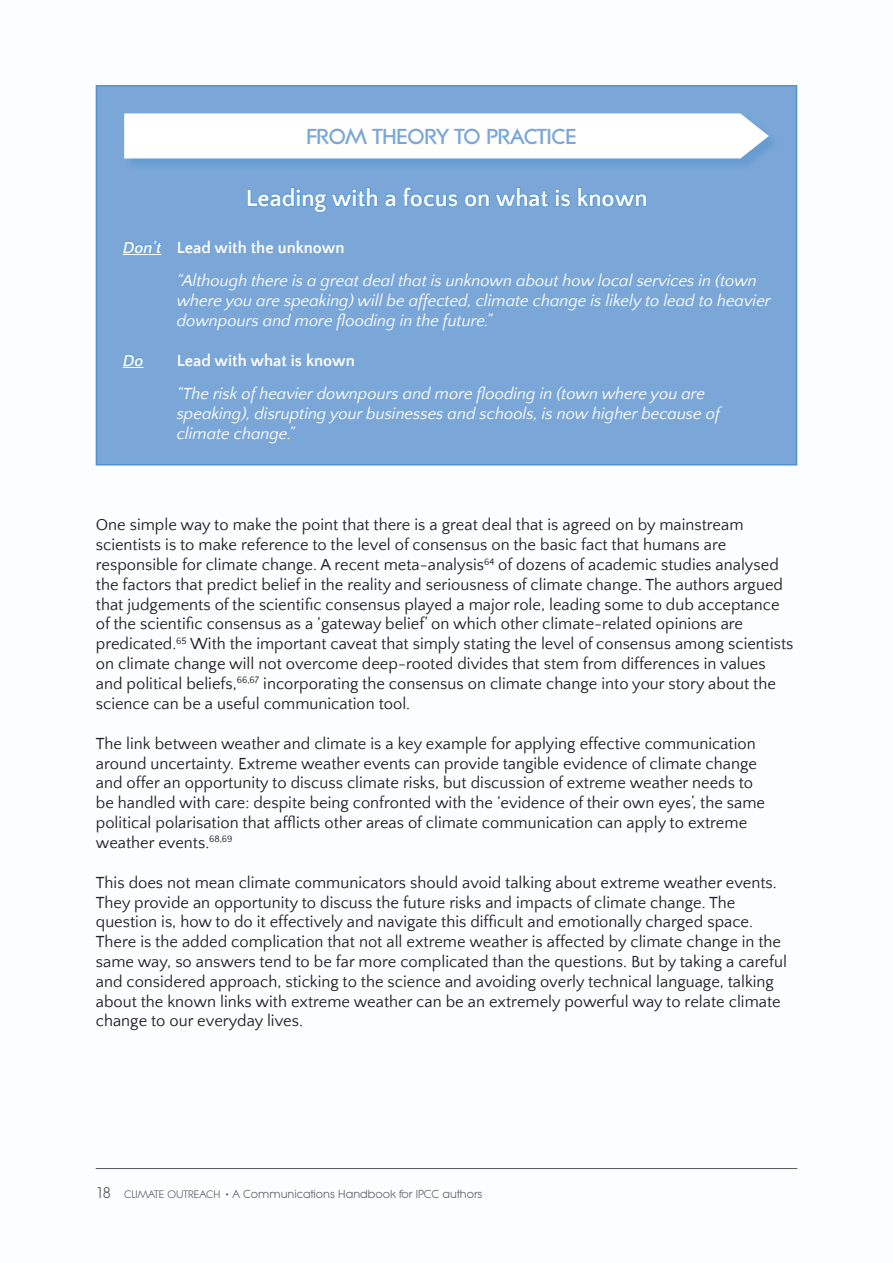
<style>
.page{position:relative;width:893px;height:1263px;background:#fff}
.page>*{position:absolute;margin:0;border:0;box-sizing:border-box;transform-origin:0 0}
.t1{font:700 24px "Quattrocento Sans";color:#fff}
.t2{font:800 21px "Litera Serial";color:#7ba7d8}
.t3{font:16.5px/19.8px "Quattrocento Sans";color:#231f20}
.t4{font:italic 16.5px/19.8px "Quattrocento Sans";color:#fff}
.t5{font:700 16.5px "Quattrocento Sans";color:#fff}
.t6{font:italic 700 16.5px "Quattrocento Sans";color:#fff}
.t7{font:11.25px "Litera Serial";color:#57585a}
.s1{font-weight:700}
.s2{font-weight:700;font-style:normal}
.s3{font-size:15px}
.s4{font-size:10.5px}
.s5{font-family:"Quattrocento Sans";font-weight:700;font-size:15px}
</style>
<div class="page">
<hr style="left:96px;top:1168px;width:701px;height:1px;background:#57585a">
<div style="left:96px;top:85px;width:701px;height:380px;background:#7ba7d8;border:2px solid #5192cd"></div>
<div style="left:125px;top:114px;width:656px;height:57px;background:#5192cd;opacity:.5"></div>
<div style="left:124px;top:113px;width:645px;height:45px;background:#fff"></div>
<svg style="left:247px;top:187px;width:400px;height:26px"></svg>
<svg style="left:122px;top:240px;width:40px;height:15px"></svg>
<svg style="left:122px;top:354px;width:22px;height:14px"></svg>
<p class="t2" style="left:306px;top:124px;width:272px">FROM THEORY TO PRACTICE</p>
<h1 class="t1" style="left:246px;top:185px;width:403px">Leading with a focus on what is known</h1>
<p class="t4" style="left:177px;top:231px;width:582px;line-height:33.3px;text-indent:-54px"><span class="s1">Don't</span> <span class="s2">Lead with the unknown<br></span>“Although there is a great deal that is unknown about how local services in (town</p>
<p class="t4" style="left:177px;top:291px;width:595px">where you are speaking) will be affected, climate change is likely to lead to heavier downpours and more flooding in the future.”</p>
<p class="t6" style="left:123px;top:352px;width:22px">Do</p>
<p class="t5" style="left:177px;top:352px;width:180px">Lead with what is known</p>
<p class="t4" style="left:177px;top:384px;width:545px">“The risk of heavier downpours and more flooding in (town where you are speaking), disrupting your businesses and schools, is now higher because of climate change.”</p>
<p class="t3" style="left:96px;top:516px;width:699px">One simple way to make the point that there is a great deal that is agreed on by mainstream scientists is to make reference to the level of consensus on the basic fact that humans are responsible for climate change. A recent meta-analysis<sup>64</sup> of dozens of academic studies analysed the factors that predict belief in the reality and seriousness of climate change. The authors argued that judgements of the scientific consensus played a major role, leading some to dub acceptance of the scientific consensus as a ‘gateway belief’ on which other climate-related opinions are predicated.<sup>65</sup> With the important caveat that simply stating the level of consensus among scientists on climate change will not overcome deep-rooted divides that stem from differences in values and political beliefs,<sup>66,67</sup> incorporating the consensus on climate change into your story about the science can be a useful communication tool.</p>
<p class="t3" style="left:96px;top:734px;width:671px">The link between weather and climate is a key example for applying effective communication around uncertainty. Extreme weather events can provide tangible evidence of climate change and offer an opportunity to discuss climate risks, but discussion of extreme weather needs to be handled with care: despite being confronted with the ‘evidence of their own eyes’, the same political polarisation that afflicts other areas of climate communication can apply to extreme weather events.<sup>68,69</sup></p>
<p class="t3" style="left:96px;top:873px;width:693px">This does not mean climate communicators should avoid talking about extreme weather events.<br>They provide an opportunity to discuss the future risks and impacts of climate change. The question is, how to do it effectively and navigate this difficult and emotionally charged space.<br>There is the added complication that not all extreme weather is affected by climate change in the same way, so answers tend to be far more complicated than the questions. But by taking a careful and considered approach, sticking to the science and avoiding overly technical language, talking about the known links with extreme weather can be an extremely powerful way to relate climate change to our everyday lives.</p>
<p class="t7" style="left:96px;top:1187px;width:388px"><span class="s3">18</span> <span class="s4">CLIMATE OUTREACH</span> <span class="s5">•</span> A Communications Handbook for IPCC authors</p>
</div>
